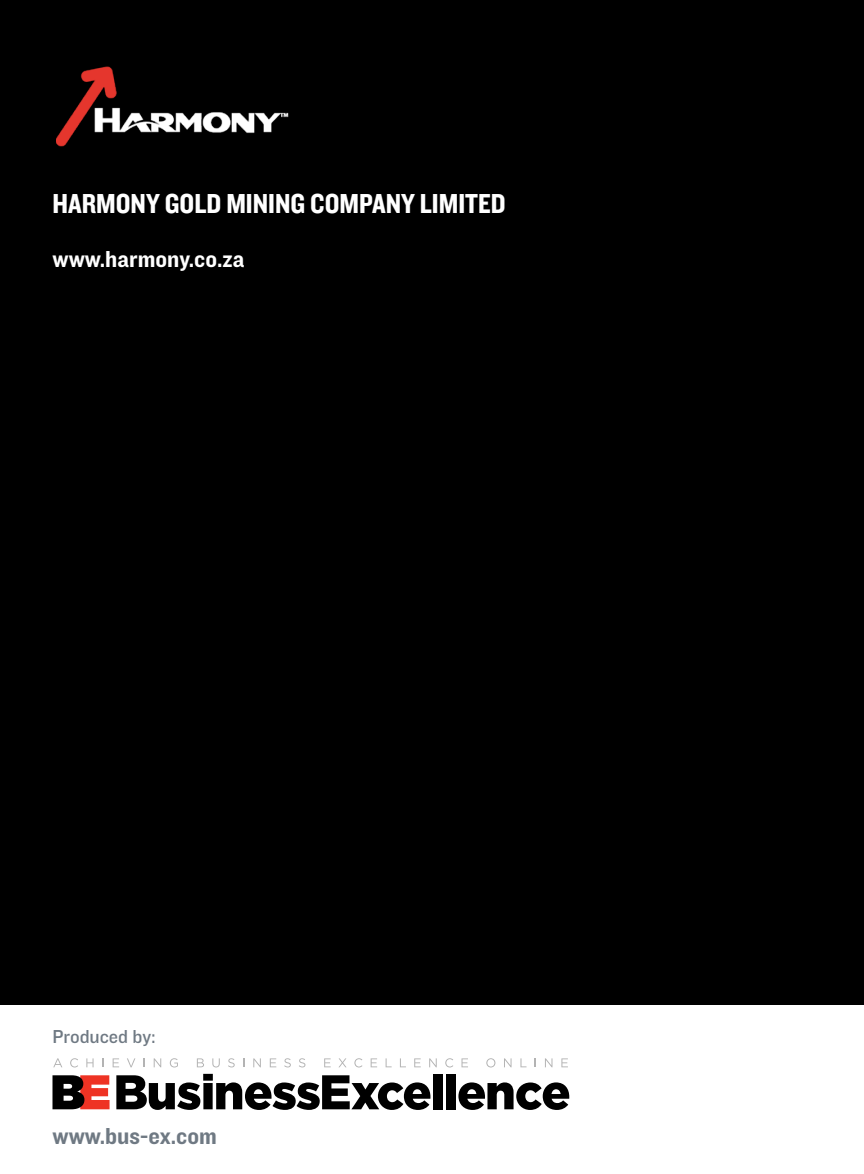
<style>
.page{position:relative;width:864px;height:1174px;background:#fff}
.page>*{position:absolute;margin:0;border:0;box-sizing:border-box;transform-origin:0 0}
.t1{font:28.5px "Knockout HTF50 Welterweight";color:#fff}
.t2{font:24px "Knockout HTF51 Middleweight";color:#fff}
.t3{font:24px "Knockout HTF51 Middleweight";color:#6f7983}
.t4{font:19.5px "Knockout HTF31 Junior Middlewt";color:#6f7983}
</style>
<div class="page">
<div style="left:0;top:0;width:863px;height:1004px;background:#000"></div>
<svg style="left:52px;top:1075px;width:57px;height:34px;background:#803630"></svg>
<svg style="left:458px;top:1082px;width:111px;height:28px"></svg>
<div style="left:446px;top:1073px;width:9px;height:36px;background:#000"></div>
<div style="left:433px;top:1073px;width:9px;height:36px;background:#000"></div>
<svg style="left:116px;top:1073px;width:314px;height:37px"></svg>
<svg style="left:53px;top:1058px;width:9px;height:9px"></svg>
<svg style="left:70px;top:1058px;width:8px;height:9px"></svg>
<svg style="left:86px;top:1058px;width:7px;height:9px"></svg>
<svg style="left:113px;top:1058px;width:6px;height:9px"></svg>
<svg style="left:127px;top:1058px;width:8px;height:9px"></svg>
<svg style="left:154px;top:1058px;width:7px;height:9px"></svg>
<svg style="left:170px;top:1058px;width:8px;height:9px"></svg>
<svg style="left:197px;top:1058px;width:7px;height:9px"></svg>
<svg style="left:212px;top:1058px;width:8px;height:9px"></svg>
<svg style="left:228px;top:1058px;width:6px;height:9px"></svg>
<svg style="left:253px;top:1058px;width:8px;height:9px"></svg>
<svg style="left:270px;top:1058px;width:6px;height:9px"></svg>
<svg style="left:284px;top:1058px;width:7px;height:9px"></svg>
<svg style="left:299px;top:1058px;width:6px;height:9px"></svg>
<svg style="left:324px;top:1058px;width:6px;height:9px"></svg>
<svg style="left:339px;top:1058px;width:7px;height:9px"></svg>
<svg style="left:354px;top:1058px;width:8px;height:9px"></svg>
<svg style="left:370px;top:1058px;width:7px;height:9px"></svg>
<svg style="left:385px;top:1058px;width:6px;height:9px"></svg>
<svg style="left:400px;top:1058px;width:6px;height:9px"></svg>
<svg style="left:414px;top:1058px;width:6px;height:9px"></svg>
<svg style="left:429px;top:1058px;width:7px;height:9px"></svg>
<svg style="left:445px;top:1058px;width:8px;height:9px"></svg>
<svg style="left:461px;top:1058px;width:7px;height:9px"></svg>
<svg style="left:486px;top:1058px;width:9px;height:9px"></svg>
<svg style="left:504px;top:1058px;width:7px;height:9px"></svg>
<svg style="left:520px;top:1058px;width:6px;height:9px"></svg>
<svg style="left:545px;top:1058px;width:7px;height:9px"></svg>
<svg style="left:561px;top:1058px;width:6px;height:9px"></svg>
<img style="left:56px;top:66px;width:233px;height:81px">
<p class="t1" style="left:52px;top:188px;width:452px">HARMONY GOLD MINING COMPANY LIMITED</p>
<p class="t2" style="left:52px;top:246px;width:193px">www.harmony.co.za</p>
<p class="t4" style="left:52px;top:1025px;width:105px">Produced by:</p>
<p class="t3" style="left:52px;top:1123px;width:166px">www.bus-ex.com</p>
</div>
